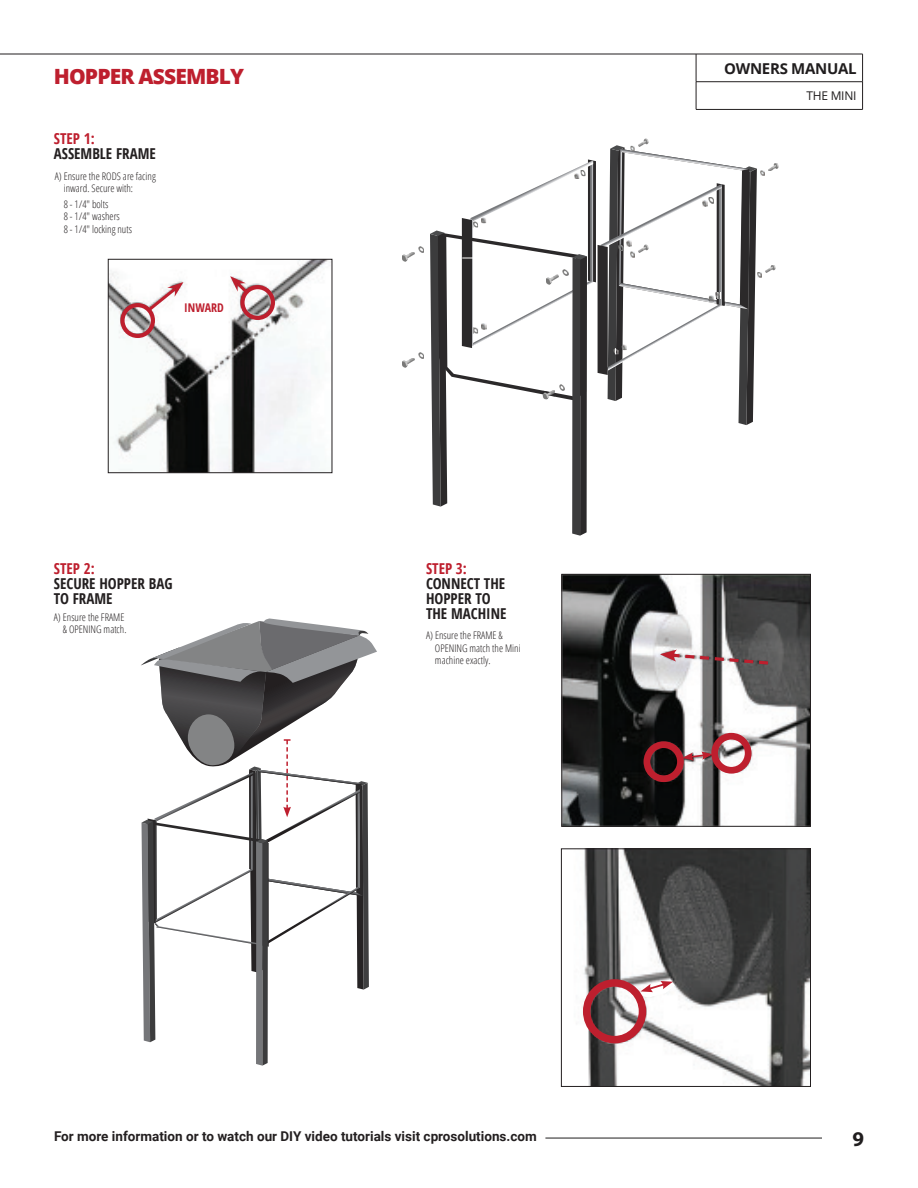
<style>
.page{position:relative;width:918px;height:1188px;background:#fff}
.page>*{position:absolute;margin:0;border:0;box-sizing:border-box;transform-origin:0 0}
.t1{font:800 21px "Open Sans";letter-spacing:-.04em;color:#be1f2e}
.t2{font:700 21px "Myriad Pro";color:#201d1e}
.t3{font:700 condensed 15px/15px "Open Sans";color:#231f20}
.t4{font:700 condensed 15px "Open Sans";color:#be1f2e}
.t5{font:700 15px "Open Sans";letter-spacing:-.02em;color:#201d1e}
.t6{font:700 13.5px "Roboto";color:#231f20}
.t7{font:12px "Open Sans";letter-spacing:-.02em;color:#201d1e}
.t8{font:700 condensed 12px "Open Sans";color:#be1f2e}
.t9{font:300 condensed 10.5px/12.6px "Open Sans";color:#231f20}
</style>
<div class="page">
<img style="left:110px;top:261px;width:217px;height:210px">
<div style="left:108px;top:259px;width:224px;height:214px;border:1px solid #231f20"></div>
<img style="left:582px;top:850px;width:227px;height:235px">
<div style="left:561px;top:848px;width:250px;height:239px;border:1px solid #231f20"></div>
<svg style="left:402px;top:247px;width:22px;height:14px"></svg>
<svg style="left:402px;top:353px;width:22px;height:14px"></svg>
<svg style="left:430px;top:139px;width:349px;height:397px"></svg>
<img style="left:563px;top:576px;width:246px;height:249px">
<div style="left:561px;top:574px;width:250px;height:253px;border:1px solid #231f20"></div>
<hr style="left:0;top:54px;width:696px;height:1px;background:#201d1e">
<hr style="left:696px;top:54px;width:167px;height:1px;background:#231f20">
<hr style="left:696px;top:81px;width:167px;height:1px;background:#231f20">
<svg style="left:696px;top:54px;width:1px;height:55px"></svg>
<svg style="left:862px;top:54px;width:1px;height:55px"></svg>
<hr style="left:696px;top:109px;width:167px;height:1px;background:#231f20">
<hr style="left:545px;top:1138px;width:277px;height:1px;background:#201d1e">
<hr style="left:463px;top:258px;width:45px;height:1px;background:#fff">
<div style="left:120px;top:303px;width:35px;height:35px;border:4px solid #be1f2e;border-radius:50%"></div>
<div style="left:240px;top:285px;width:35px;height:35px;border:4px solid #be1f2e;border-radius:50%"></div>
<svg style="left:144px;top:282px;width:39px;height:32px"></svg>
<svg style="left:230px;top:276px;width:20px;height:20px"></svg>
<svg style="left:141px;top:619px;width:236px;height:447px"></svg>
<div style="left:644px;top:741px;width:40px;height:41px;border:7px solid #be1f2e;border-radius:50%"></div>
<div style="left:711px;top:733px;width:40px;height:41px;border:7px solid #be1f2e;border-radius:50%"></div>
<svg style="left:660px;top:650px;width:111px;height:16px"></svg>
<svg style="left:682px;top:713px;width:129px;height:48px"></svg>
<div style="left:583px;top:979px;width:63px;height:64px;border:8px solid #be1f2e;border-radius:50%"></div>
<svg style="left:615px;top:980px;width:155px;height:106px"></svg>
<h1 class="t1" style="left:54px;top:60px;width:192px">HOPPER ASSEMBLY</h1>
<h2 class="t4" style="left:54px;top:128px;width:42px">STEP 1:</h2>
<h2 class="t3" style="left:54px;top:145px;width:104px">ASSEMBLE FRAME</h2>
<p class="t9" style="left:64px;top:169px;width:94px;text-indent:-9px">A) Ensure the RODS are facing inward. Secure with:</p>
<p class="t9" style="left:64px;top:197px;width:70px">8 - 1/4" bolts<br>8 - 1/4" washers<br>8 - 1/4" locking nuts</p>
<p class="t8" style="left:184px;top:300px;width:41px">INWARD</p>
<h2 class="t4" style="left:54px;top:558px;width:42px">STEP 2:</h2>
<h2 class="t3" style="left:54px;top:576px;width:120px">SECURE HOPPER BAG<br>TO FRAME</h2>
<p class="t9" style="left:54px;top:610px;width:74px;text-align:right">A) Ensure the FRAME &amp; OPENING match.</p>
<h2 class="t4" style="left:426px;top:558px;width:42px">STEP 3:</h2>
<h2 class="t3" style="left:426px;top:576px;width:82px">CONNECT THE<br>HOPPER TO<br>THE MACHINE</h2>
<p class="t9" style="left:435px;top:629px;width:87px;text-indent:-9px">A) Ensure the FRAME &amp;<br>OPENING match the Mini machine exactly.</p>
<p class="t6" style="left:54px;top:1127px;width:484px">For more information or to watch our DIY video tutorials visit cprosolutions.com</p>
<h2 class="t5" style="left:724px;top:58px;width:134px">OWNERS MANUAL</h2>
<p class="t7" style="left:806px;top:88px;width:52px">THE MINI</p>
<h1 class="t2" style="left:852px;top:1125px;width:13px">9</h1>
</div>
